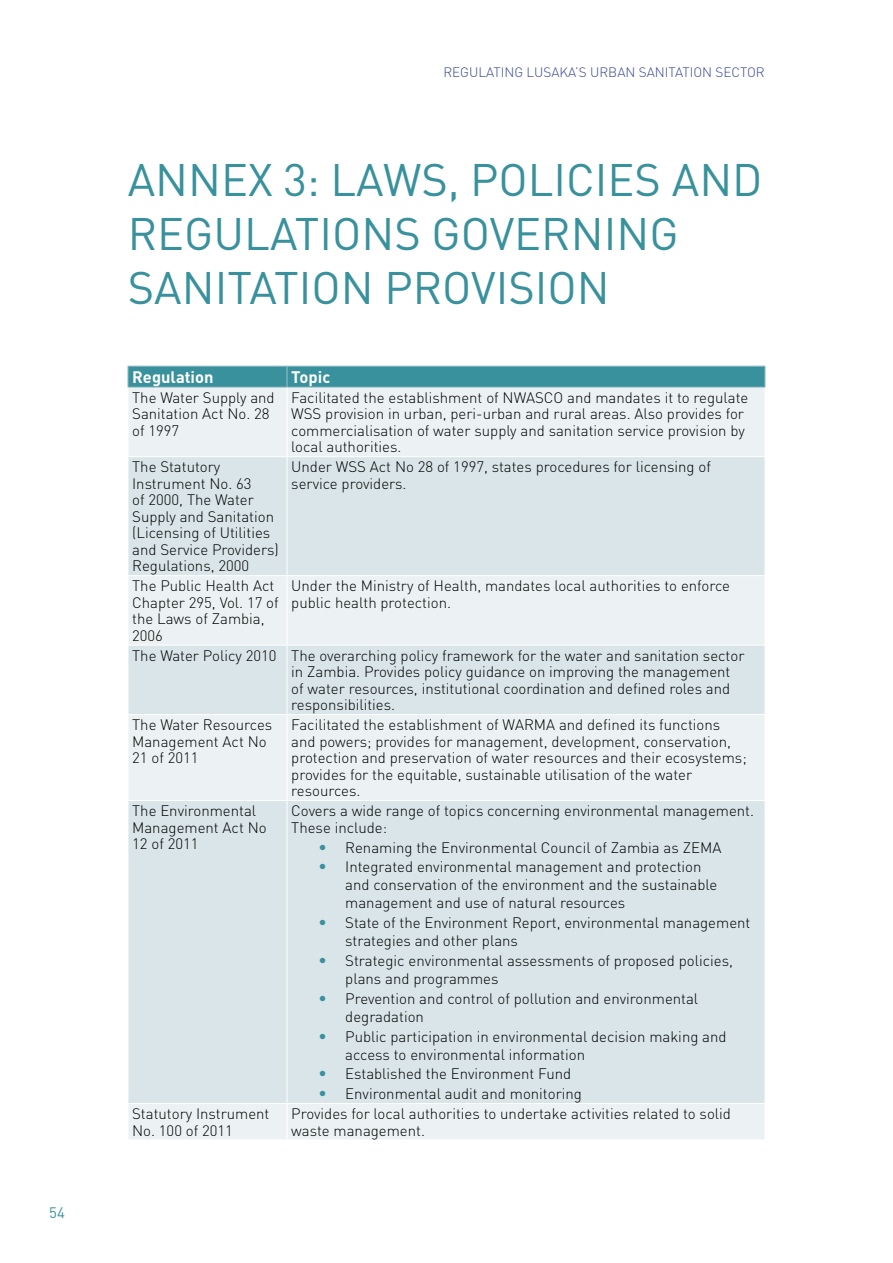
<style>
.page{position:relative;width:893px;height:1263px;background:#fff}
.page>*{position:absolute;margin:0;border:0;box-sizing:border-box;transform-origin:0 0}
.t1{font:45px/54px "DINOT";color:#38919c}
.t2{font:700 16.5px "DINOT";color:#fff}
.t3{font:300 15px/16.5px "DINOT";color:#000}
.t4{font:15px "DINOT";color:#38919c}
.t5{font:300 13.5px "DINOT";color:#394792}
.s1{font-size:16.5px;color:#38919c}
</style>
<div class="page">
<div style="left:129px;top:388px;width:636px;height:751px;background:#ecf2f3"></div>
<svg style="left:129px;top:457px;width:636px;height:646px;background:#dde8ea"></svg>
<hr style="left:128px;top:387px;width:159px;height:1px;background:#9fc1c7">
<svg style="left:128px;top:366px;width:638px;height:21px;background:#3d939e"></svg>
<hr style="left:287px;top:387px;width:478px;height:1px;background:#9fc1c7">
<hr style="left:287px;top:388px;width:1px;height:68px;background:#fff">
<hr style="left:287px;top:576px;width:1px;height:69px;background:#fff">
<hr style="left:287px;top:715px;width:1px;height:85px;background:#fff">
<hr style="left:287px;top:1104px;width:1px;height:35px;background:#fff">
<hr style="left:128px;top:456px;width:159px;height:1px;background:#fff">
<hr style="left:128px;top:575px;width:159px;height:1px;background:#fff">
<hr style="left:287px;top:456px;width:478px;height:1px;background:#fff">
<hr style="left:287px;top:457px;width:1px;height:118px;background:#fff">
<hr style="left:287px;top:575px;width:478px;height:1px;background:#fff">
<hr style="left:128px;top:645px;width:159px;height:1px;background:#fff">
<hr style="left:128px;top:714px;width:159px;height:1px;background:#fff">
<hr style="left:287px;top:645px;width:478px;height:1px;background:#fff">
<hr style="left:287px;top:645px;width:1px;height:69px;background:#fff">
<hr style="left:287px;top:714px;width:478px;height:1px;background:#fff">
<hr style="left:128px;top:800px;width:159px;height:1px;background:#fff">
<hr style="left:128px;top:1103px;width:159px;height:1px;background:#fff">
<hr style="left:287px;top:800px;width:478px;height:1px;background:#fff">
<hr style="left:287px;top:801px;width:1px;height:302px;background:#fff">
<hr style="left:287px;top:1103px;width:478px;height:1px;background:#fff">
<p class="t4" style="left:49px;top:1202px;width:17px">54</p>
<p class="t5" style="left:443px;top:63px;width:323px">REGULATING LUSAKA’S URBAN SANITATION SECTOR</p>
<h1 class="t1" style="left:128px;top:151px;width:636px">ANNEX 3: LAWS, POLICIES AND<br>REGULATIONS GOVERNING<br>SANITATION PROVISION</h1>
<p class="t2" style="left:132px;top:366px;width:83px">Regulation</p>
<p class="t2" style="left:291px;top:366px;width:40px">Topic</p>
<p class="t3" style="left:132px;top:389px;width:144px">The Water Supply and<br>Sanitation Act No. 28 of 1997</p>
<p class="t3" style="left:291px;top:389px;width:459px">Facilitated the establishment of NWASCO and mandates it to regulate WSS provision in urban, peri-urban and rural areas. Also provides for commercialisation of water supply and sanitation service provision by local authorities.</p>
<p class="t3" style="left:132px;top:458px;width:148px">The Statutory<br>Instrument No. 63<br>of 2000, The Water<br>Supply and Sanitation (Licensing of Utilities and Service Providers)<br>Regulations, 2000</p>
<p class="t3" style="left:291px;top:458px;width:421px">Under WSS Act No 28 of 1997, states procedures for licensing of service providers.</p>
<p class="t3" style="left:132px;top:577px;width:148px">The Public Health Act<br>Chapter 295, Vol. 17 of the Laws of Zambia,<br>2006</p>
<p class="t3" style="left:291px;top:577px;width:440px">Under the Ministry of Health, mandates local authorities to enforce public health protection.</p>
<p class="t3" style="left:291px;top:646px;width:455px;text-indent:-159px">The Water Policy 2010 The overarching policy framework for the water and sanitation sector in Zambia. Provides policy guidance on improving the management of water resources, institutional coordination and defined roles and responsibilities.</p>
<p class="t3" style="left:132px;top:716px;width:142px">The Water Resources<br>Management Act No<br>21 of 2011</p>
<p class="t3" style="left:291px;top:716px;width:457px">Facilitated the establishment of WARMA and defined its functions and powers; provides for management, development, conservation, protection and preservation of water resources and their ecosystems; provides for the equitable, sustainable utilisation of the water resources.</p>
<p class="t3" style="left:132px;top:802px;width:136px">The Environmental<br>Management Act No<br>12 of 2011</p>
<p class="t3" style="left:291px;top:802px;width:464px">Covers a wide range of topics concerning environmental management.<br>These include:</p>
<p class="t3" style="left:318px;top:838px;width:405px"><span class="s1">•</span> Renaming the Environmental Council of Zambia as ZEMA</p>
<p class="t3" style="left:345px;top:857px;width:374px;line-height:18px;text-indent:-27px"><span class="s1">•</span> Integrated environmental management and protection and conservation of the environment and the sustainable management and use of natural resources</p>
<p class="t3" style="left:345px;top:913px;width:407px;line-height:18px;text-indent:-27px"><span class="s1">•</span> State of the Environment Report, environmental management strategies and other plans</p>
<p class="t3" style="left:345px;top:951px;width:389px;line-height:18px;text-indent:-27px"><span class="s1">•</span> Strategic environmental assessments of proposed policies, plans and programmes</p>
<p class="t3" style="left:345px;top:989px;width:354px;line-height:18px;text-indent:-27px"><span class="s1">•</span> Prevention and control of pollution and environmental degradation</p>
<p class="t3" style="left:345px;top:1026px;width:383px;line-height:18px;text-indent:-27px"><span class="s1">•</span> Public participation in environmental decision making and access to environmental information</p>
<p class="t3" style="left:318px;top:1065px;width:255px"><span class="s1">•</span> Established the Environment Fund</p>
<p class="t3" style="left:318px;top:1085px;width:265px"><span class="s1">•</span> Environmental audit and monitoring</p>
<p class="t3" style="left:132px;top:1105px;width:139px">Statutory Instrument<br>No. 100 of 2011</p>
<p class="t3" style="left:291px;top:1105px;width:441px">Provides for local authorities to undertake activities related to solid waste management.</p>
</div>
